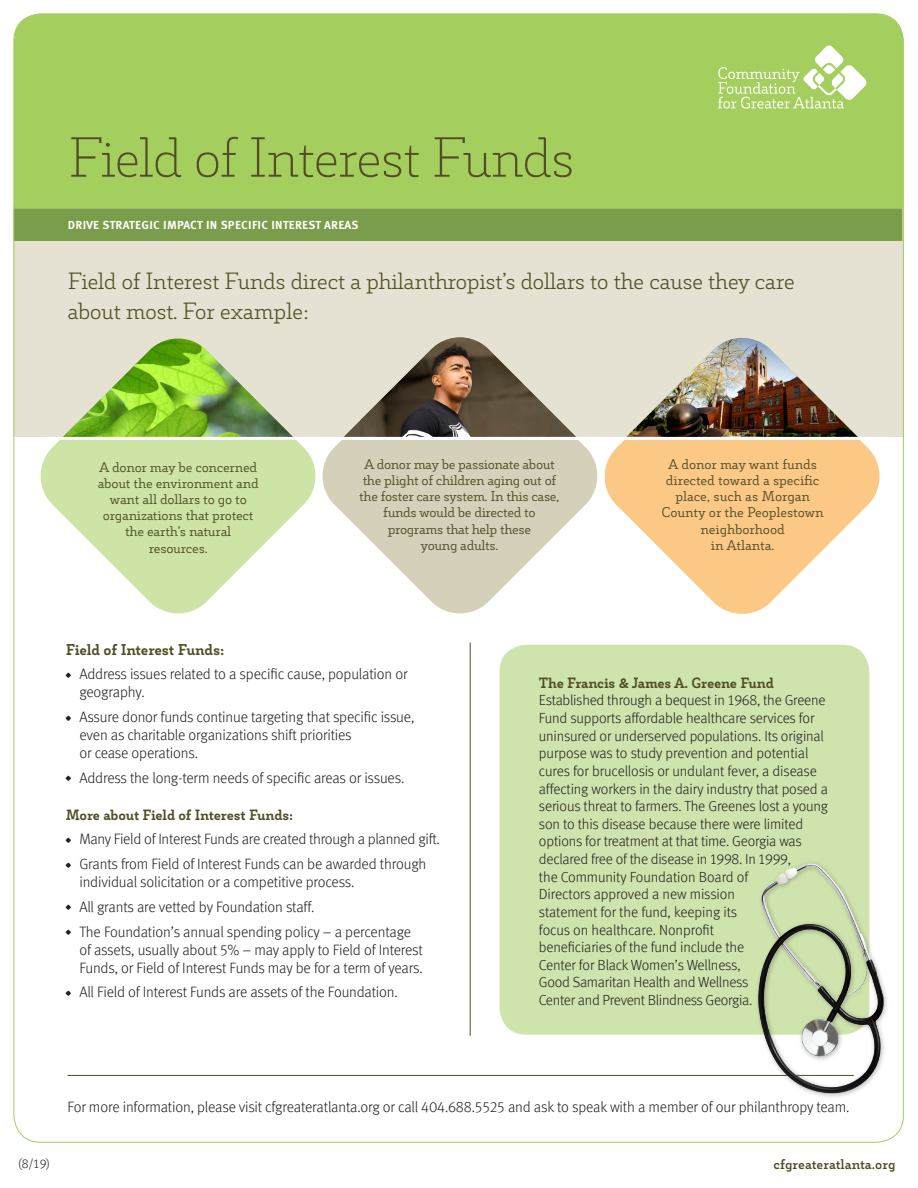
<style>
.page{position:relative;width:918px;height:1188px;background:#fff}
.page>*{position:absolute;margin:0;border:0;box-sizing:border-box;transform-origin:0 0}
.Green_Headlines{font:200 54px "Decour";letter-spacing:-.04em;color:#514e25}
.Body_Copy{font:300 22.5px/30px "Decour";letter-spacing:-.03em;color:#514e25}
.Body_Copy-2{font:15px/18px "Meta Light LF";letter-spacing:-.01em;color:#231f20}
.Body_Copy-3{font:900 15px "Decour";letter-spacing:-.01em;color:#514e25}
.Body_Copy-4{font:14.7px/17.7px "Meta Light LF";letter-spacing:-.01em;color:#231f20}
.Body_Copy-5{font:900 14.25px "Decour";letter-spacing:-.01em;color:#514e25}
.Body_Copy-6{font:13.5px/16.2px "Decour";letter-spacing:-.02em;color:#514e25;text-align:center}
.t1{font:700 13.5px "Decour";color:#514e25}
.t2{font:12.75px "Meta Light LF";color:#231f20}
.Body_Copy-7{font:11.7px "Meta Bold Caps";letter-spacing:.02em;color:#fff}
</style>
<div class="page">
<div style="left:14px;top:205px;width:890px;height:231px;background:#e6e2d3"></div>
<div style="left:13px;top:13px;width:891px;height:195px;background:#a4cf5e"></div>
<hr style="left:470px;top:643px;width:1px;height:393px;background:#514e25">
<div style="left:500px;top:645px;width:369px;height:390px;background:#cfe4ad;border-radius:27px"></div>
<hr style="left:68px;top:1075px;width:786px;height:1px;background:#514e25">
<svg style="left:604px;top:440px;width:276px;height:174px;fill:#fbc886"></svg>
<img style="left:625px;top:338px;width:234px;height:99px">
<svg style="left:40px;top:440px;width:276px;height:174px;fill:#cde4a6"></svg>
<img style="left:61px;top:339px;width:234px;height:98px">
<svg style="left:322px;top:440px;width:276px;height:174px;fill:#d5d0b9"></svg>
<svg style="left:342px;top:337px;width:124px;height:100px"></svg>
<img style="left:360px;top:338px;width:217px;height:99px">
<img style="left:742px;top:859px;width:145px;height:238px">
<div style="left:13px;top:208px;width:889px;height:33px;background:#799d4a"></div>
<svg style="left:718px;top:45px;width:148px;height:64px"></svg>
<p class="Green_Headlines" style="left:68px;top:126px;width:509px">Field of Interest Funds</p>
<p class="Body_Copy-7" style="left:68px;top:218px;width:292px">DRIVE STRATEGIC IMPACT IN SPECIFIC INTEREST AREAS</p>
<p class="Body_Copy" style="left:68px;top:266px;width:729px">Field of Interest Funds direct a philanthropist’s dollars to the cause they care about most. For example:</p>
<p class="Body_Copy-6" style="left:98px;top:459px;width:163px">A donor may be concerned about the environment and want all dollars to go to organizations that protect the earth’s natural resources.</p>
<p class="Body_Copy-6" style="left:662px;top:456px;width:164px">A donor may want funds directed toward a specific place, such as Morgan<br>County or the Peoplestown neighborhood<br>in Atlanta.</p>
<p class="Body_Copy-6" style="left:359px;top:456px;width:202px">A donor may be passionate about the plight of children aging out of the foster care system. In this case, funds would be directed to programs that help these<br>young adults.</p>
<p class="Body_Copy-3" style="left:66px;top:639px;width:160px">Field of Interest Funds:</p>
<p class="Body_Copy-2" style="left:79px;top:665px;width:330px;text-indent:-14px">• Address issues related to a specific cause, population or geography.</p>
<p class="Body_Copy-2" style="left:79px;top:708px;width:337px;text-indent:-14px">• Assure donor funds continue targeting that specific issue, even as charitable organizations shift priorities<br>or cease operations.</p>
<p class="Body_Copy-2" style="left:66px;top:769px;width:340px">• Address the long-term needs of specific areas or issues.</p>
<p class="Body_Copy-5" style="left:66px;top:805px;width:229px">More about Field of Interest Funds:</p>
<p class="Body_Copy-2" style="left:66px;top:830px;width:376px">• Many Field of Interest Funds are created through a planned gift.</p>
<p class="Body_Copy-2" style="left:79px;top:855px;width:349px;text-indent:-14px">• Grants from Field of Interest Funds can be awarded through individual solicitation or a competitive process.</p>
<p class="Body_Copy-2" style="left:66px;top:898px;width:250px">• All grants are vetted by Foundation staff.</p>
<p class="Body_Copy-2" style="left:79px;top:922px;width:345px;text-indent:-14px">• The Foundation’s annual spending policy – a percentage of assets, usually about 5% – may apply to Field of Interest<br>Funds, or Field of Interest Funds may be for a term of years.</p>
<p class="Body_Copy-2" style="left:66px;top:983px;width:333px">• All Field of Interest Funds are assets of the Foundation.</p>
<p class="Body_Copy-5" style="left:539px;top:673px;width:237px">The Francis &amp; James A. Greene Fund</p>
<p class="Body_Copy-4" style="left:539px;top:691px;width:291px">Established through a bequest in 1968, the Greene Fund supports affordable healthcare services for uninsured or underserved populations. Its original purpose was to study prevention and potential cures for brucellosis or undulant fever, a disease affecting workers in the dairy industry that posed a serious threat to farmers. The Greenes lost a young son to this disease because there were limited options for treatment at that time. Georgia was declared free of the disease in 1998. In 1999,<br>the Community Foundation Board of<br>Directors approved a new mission<br>statement for the fund, keeping its<br>focus on healthcare. Nonprofit<br>beneficiaries of the fund include the<br>Center for Black Women’s Wellness,<br>Good Samaritan Health and Wellness<br>Center and Prevent Blindness Georgia.</p>
<p class="Body_Copy-2" style="left:68px;top:1097px;width:783px">For more information, please visit cfgreateratlanta.org or call 404.688.5525 and ask to speak with a member of our philanthropy team.</p>
<p class="t2" style="left:18px;top:1156px;width:34px">(8/19)</p>
<p class="t1" style="left:774px;top:1155px;width:123px">cfgreateratlanta.org</p>
</div>
